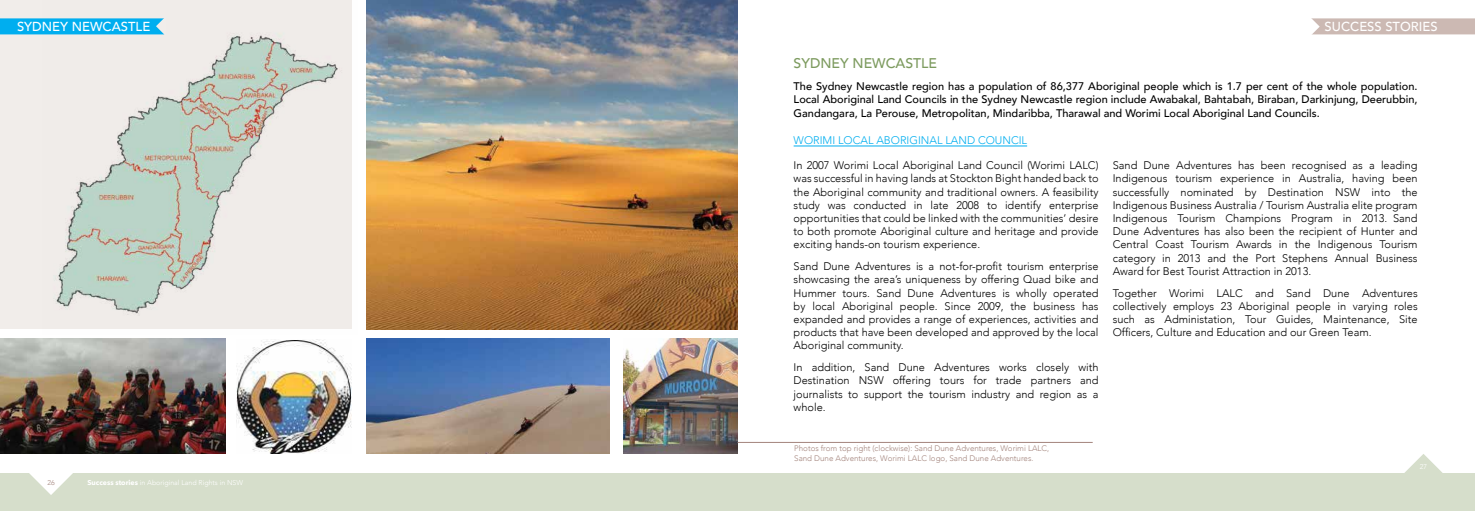
<style>
.page{position:relative;width:1475px;height:511px;background:#fff}
.page>*{position:absolute;margin:0;border:0;box-sizing:border-box;transform-origin:0 0}
.t1{font:500 14px "Avenir";color:#7d9b5f}
.t2{font:500 13px "Avenir";color:#fff}
.t3{font:300 11px/13.2px "Avenir";color:#000;text-align:justify}
.t4{font:500 11px/13.2px "Avenir";color:#000;text-align:justify}
.t5{font:300 11px "Avenir";color:#00aeef}
.t6{font:300 8px/9.6px "Avenir";color:#a3847c}
.t7{font:300 7px "Avenir";color:#fff}
.t8{font:300 7px "Avenir";color:#a3847c}
.s1{font-family:"Avenir Next";font-weight:700}
</style>
<div class="page">
<div style="left:0;top:472px;width:1474px;height:38px;background:#d6decb"></div>
<svg style="left:28px;top:472px;width:46px;height:22px"></svg>
<svg style="left:1399px;top:454px;width:47px;height:19px"></svg>
<div style="left:1310px;top:18px;width:164px;height:16px;background:#ccb9b3"></div>
<svg style="left:1310px;top:18px;width:9px;height:17px"></svg>
<hr style="left:793px;top:146px;width:233px;height:1px;background:#00aeef">
<img style="left:0;top:338px;width:225px;height:115px">
<img style="left:366px;top:0;width:371px;height:329px">
<img style="left:366px;top:338px;width:243px;height:115px">
<img style="left:623px;top:338px;width:114px;height:115px">
<img style="left:237px;top:339px;width:114px;height:114px">
<svg style="left:0;top:0;width:352px;height:329px;background:#dfe1db"></svg>
<div style="left:0;top:18px;width:164px;height:16px;background:#00aeef"></div>
<svg style="left:156px;top:16px;width:10px;height:20px"></svg>
<hr style="left:737px;top:442px;width:355px;height:1px;background:#a3847c">
<p class="t2" style="left:17px;top:15px;width:135px">SYDNEY NEWCASTLE</p>
<p class="t8" style="left:47px;top:478px;width:9px">26</p>
<p class="t7" style="left:87px;top:477px;width:157px"><span class="s1">Success stories</span> in Aboriginal Land Rights in NSW</p>
<p class="t2" style="left:1324px;top:15px;width:114px">SUCCESS STORIES</p>
<p class="t1" style="left:793px;top:51px;width:145px">SYDNEY NEWCASTLE</p>
<p class="t4" style="left:793px;top:79px;width:625px">The Sydney Newcastle region has a population of 86,377 Aboriginal people which is 1.7 per cent of the whole population.<br>Local Aboriginal Land Councils in the Sydney Newcastle region include Awabakal, Bahtabah, Biraban, Darkinjung, Deerubbin, Gandangara, La Perouse, Metropolitan, Mindaribba, Tharawal and Worimi Local Aboriginal Land Councils.</p>
<p class="t5" style="left:793px;top:133px;width:235px">WORIMI LOCAL ABORIGINAL LAND COUNCIL</p>
<p class="t3" style="left:793px;top:159px;width:306px">In 2007 Worimi Local Aboriginal Land Council (Worimi LALC) was successful in having lands at Stockton Bight handed back to the Aboriginal community and traditional owners. A feasibility study was conducted in late 2008 to identify enterprise opportunities that could be linked with the communities’ desire to both promote Aboriginal culture and heritage and provide exciting hands-on tourism experience.</p>
<p class="t3" style="left:793px;top:259px;width:306px">Sand Dune Adventures is a not-for-profit tourism enterprise showcasing the area’s uniqueness by offering Quad bike and Hummer tours. Sand Dune Adventures is wholly operated by local Aboriginal people. Since 2009, the business has expanded and provides a range of experiences, activities and products that have been developed and approved by the local Aboriginal community.</p>
<p class="t3" style="left:793px;top:360px;width:306px">In addition, Sand Dune Adventures works closely with Destination NSW offering tours for trade partners and journalists to support the tourism industry and region as a whole.</p>
<p class="t6" style="left:794px;top:443px;width:256px">Photos from top right (clockwise): Sand Dune Adventures, Worimi LALC,<br>Sand Dune Adventures, Worimi LALC logo, Sand Dune Adventures.</p>
<p class="t3" style="left:1112px;top:159px;width:306px">Sand Dune Adventures has been recognised as a leading Indigenous tourism experience in Australia, having been successfully nominated by Destination NSW into the Indigenous Business Australia / Tourism Australia elite program Indigenous Tourism Champions Program in 2013. Sand Dune Adventures has also been the recipient of Hunter and Central Coast Tourism Awards in the Indigenous Tourism category in 2013 and the Port Stephens Annual Business Award for Best Tourist Attraction in 2013.</p>
<p class="t3" style="left:1112px;top:286px;width:306px">Together Worimi LALC and Sand Dune Adventures collectively employs 23 Aboriginal people in varying roles such as Administation, Tour Guides, Maintenance, Site Officers, Culture and Education and our Green Team.</p>
<p class="t7" style="left:1419px;top:462px;width:9px">27</p>
</div>
